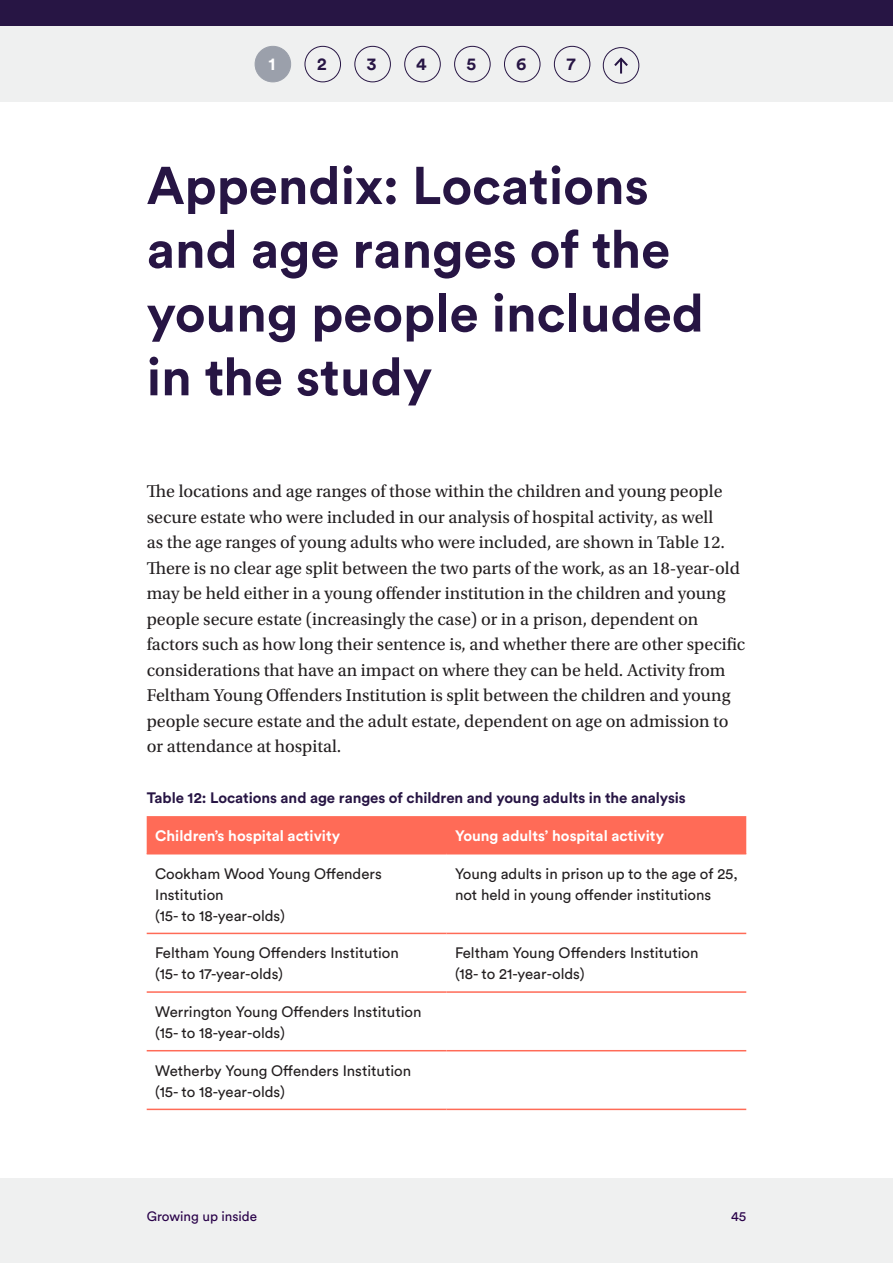
<style>
.page{position:relative;width:893px;height:1263px;background:#fff}
.page>*{position:absolute;margin:0;border:0;box-sizing:border-box;transform-origin:0 0}
.Heading_1{font:700 52.5px/63.8px "Circular Pro";color:#271544}
.Body_text{font:18px/25.5px "Utopia Std";color:#231f20}
.t1{font:700 17.55px "Circular Pro";color:#271544}
.t2{font:700 17.55px "Circular Pro";color:#fff}
.Table_text_left_aligned{font:15px/21px "Circular Pro";color:#231f20}
.Table_title{font:700 15px "Circular Pro";letter-spacing:-.005em;color:#271544}
.Table_Header_left_aligned{font:700 15px "Circular Pro";color:#fff}
.t3{font:13.5px "Circular Pro";color:#280048}
</style>
<div class="page">
<div style="left:0;top:0;width:893px;height:26px;background:#271544"></div>
<div style="left:0;top:26px;width:893px;height:76px;background:#eff0f0"></div>
<div style="left:0;top:1179px;width:893px;height:84px;background:#eff0f0"></div>
<div style="left:305px;top:46px;width:36px;height:36px;border:1px solid #271544;border-radius:50%"></div>
<div style="left:454px;top:46px;width:36px;height:36px;border:1px solid #271544;border-radius:50%"></div>
<div style="left:355px;top:46px;width:36px;height:36px;border:1px solid #271544;border-radius:50%"></div>
<div style="left:504px;top:46px;width:36px;height:36px;border:1px solid #271544;border-radius:50%"></div>
<div style="left:554px;top:46px;width:36px;height:36px;border:1px solid #271544;border-radius:50%"></div>
<div style="left:255px;top:46px;width:36px;height:36px;background:#9ba0ab;border-radius:50%"></div>
<div style="left:255px;top:46px;width:36px;height:36px;border:1px solid #9ba0ab;border-radius:50%"></div>
<div style="left:404px;top:46px;width:37px;height:36px;border:1px solid #271544;border-radius:50%"></div>
<div style="left:603px;top:47px;width:36px;height:36px;border:1px solid #271544;border-radius:50%"></div>
<svg style="left:614px;top:57px;width:14px;height:17px"></svg>
<div style="left:147px;top:816px;width:599px;height:37px;background:#ff6b57"></div>
<hr style="left:147px;top:853px;width:299px;height:1px;background:#ff6b57">
<hr style="left:446px;top:853px;width:300px;height:1px;background:#ff6b57">
<hr style="left:147px;top:933px;width:299px;height:1px;background:#ff6b57">
<hr style="left:446px;top:933px;width:300px;height:1px;background:#ff6b57">
<hr style="left:147px;top:991px;width:299px;height:2px;background:#ff6b57">
<hr style="left:446px;top:991px;width:300px;height:2px;background:#ff6b57">
<hr style="left:147px;top:1050px;width:299px;height:1px;background:#ff6b57">
<hr style="left:446px;top:1050px;width:300px;height:1px;background:#ff6b57">
<hr style="left:147px;top:1108px;width:299px;height:2px;background:#ff6b57">
<hr style="left:446px;top:1108px;width:300px;height:2px;background:#ff6b57">
<p class="t2" style="left:268px;top:52px;width:8px">1</p>
<p class="t1" style="left:317px;top:52px;width:11px">2</p>
<p class="t1" style="left:367px;top:52px;width:11px">3</p>
<p class="t1" style="left:416px;top:52px;width:12px">4</p>
<p class="t1" style="left:467px;top:52px;width:11px">5</p>
<p class="t1" style="left:516px;top:52px;width:12px">6</p>
<p class="t1" style="left:567px;top:52px;width:10px">7</p>
<p class="Heading_1" style="left:147px;top:152px;width:559px">Appendix: Locations and age ranges of the young people included in the study</p>
<p class="Body_text" style="left:147px;top:479px;width:600px">The locations and age ranges of those within the children and young people secure estate who were included in our analysis of hospital activity, as well<br>as the age ranges of young adults who were included, are shown in Table 12.<br>There is no clear age split between the two parts of the work, as an 18-year-old may be held either in a young offender institution in the children and young people secure estate (increasingly the case) or in a prison, dependent on factors such as how long their sentence is, and whether there are other specific considerations that have an impact on where they can be held. Activity from Feltham Young Offenders Institution is split between the children and young people secure estate and the adult estate, dependent on age on admission to or attendance at hospital.</p>
<p class="Table_title" style="left:147px;top:788px;width:541px">Table 12: Locations and age ranges of children and young adults in the analysis</p>
<p class="Table_Header_left_aligned" style="left:155px;top:825px;width:186px">Children’s hospital activity</p>
<p class="Table_Header_left_aligned" style="left:455px;top:825px;width:211px">Young adults’ hospital activity</p>
<p class="Table_text_left_aligned" style="left:155px;top:862px;width:228px">Cookham Wood Young Offenders<br>Institution<br>(15- to 18-year-olds)</p>
<p class="Table_text_left_aligned" style="left:455px;top:862px;width:284px">Young adults in prison up to the age of 25, not held in young offender institutions</p>
<p class="Table_text_left_aligned" style="left:155px;top:942px;width:245px">Feltham Young Offenders Institution (15- to 17-year-olds)</p>
<p class="Table_text_left_aligned" style="left:455px;top:942px;width:245px">Feltham Young Offenders Institution (18- to 21-year-olds)</p>
<p class="Table_text_left_aligned" style="left:155px;top:1000px;width:268px">Werrington Young Offenders Institution (15- to 18-year-olds)</p>
<p class="Table_text_left_aligned" style="left:155px;top:1059px;width:257px">Wetherby Young Offenders Institution (15- to 18-year-olds)</p>
<p class="t3" style="left:147px;top:1207px;width:112px">Growing up inside</p>
<p class="t3" style="left:731px;top:1207px;width:17px">45</p>
</div>
